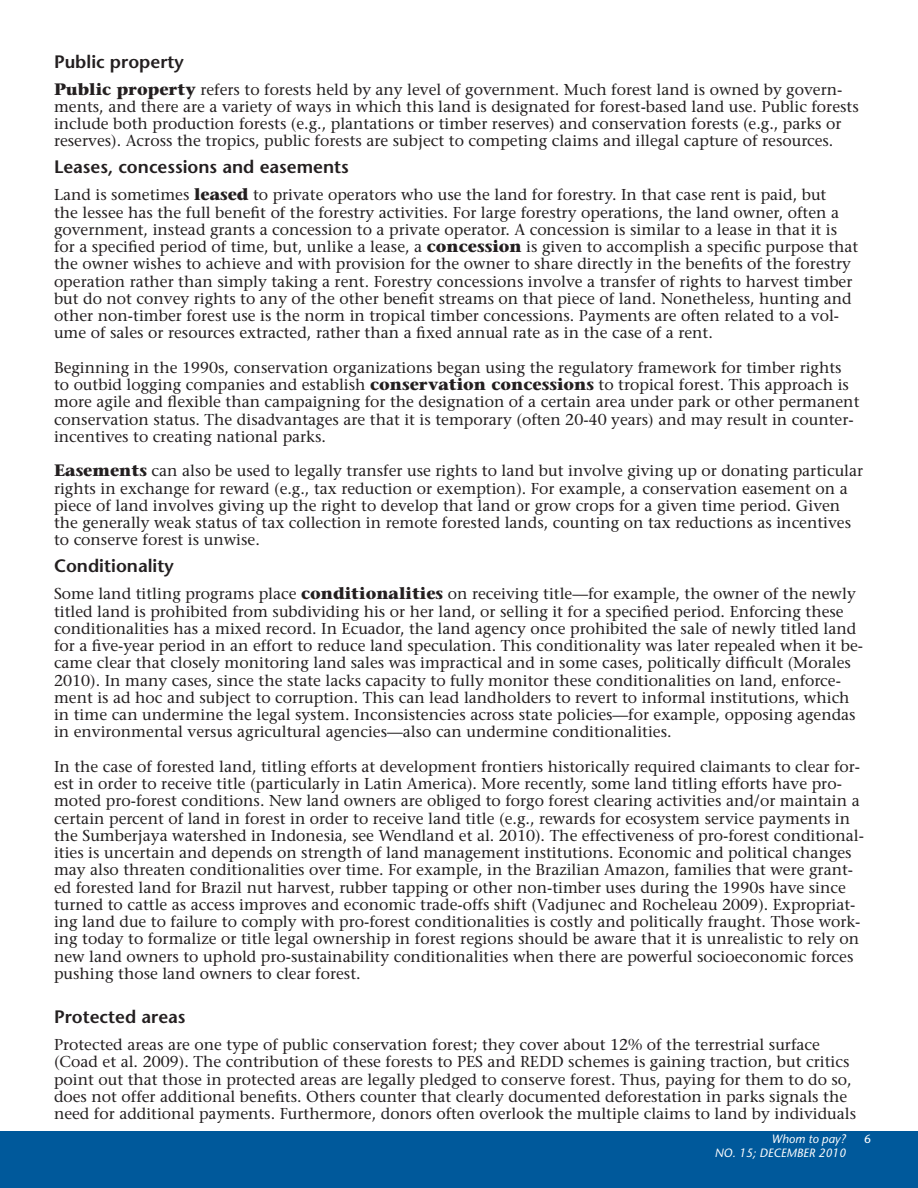
<style>
.page{position:relative;width:918px;height:1188px;background:#fff}
.page>*{position:absolute;margin:0;border:0;box-sizing:border-box;transform-origin:0 0}
.Paragraph_Style_1{font:600 18px "Stone Sans";color:#231f20}
.Paragraph_Style_1-2{font:15.75px/17.2px "Stone Serif";color:#231f20}
.t1{font:italic 12px "Stone Sans";color:#fff}
.t2{font:12px "Stone Sans";color:#fff}
.s1{font-weight:700;font-size:16.5px}
</style>
<div class="page">
<div style="left:0;top:1131px;width:918px;height:57px;background:#00599b"></div>
<p class="Paragraph_Style_1" style="left:54px;top:50px;width:131px">Public property</p>
<p class="Paragraph_Style_1-2" style="left:54px;top:80px;width:806px"><span class="s1">Public property</span> refers to forests held by any level of government. Much forest land is owned by govern&shy;ments, and there are a variety of ways in which this land is designated for forest-based land use. Public forests include both production forests (e.g., plantations or timber reserves) and conservation forests (e.g., parks or reserves). Across the tropics, public forests are subject to competing claims and illegal capture of resources.</p>
<p class="Paragraph_Style_1" style="left:54px;top:156px;width:296px">Leases, concessions and easements</p>
<p class="Paragraph_Style_1-2" style="left:54px;top:186px;width:806px">Land is sometimes <span class="s1">leased</span> to private operators who use the land for forestry. In that case rent is paid, but<br>the lessee has the full benefit of the forestry activities. For large forestry operations, the land owner, often a government, instead grants a concession to a private operator. A concession is similar to a lease in that it is for a specified period of time, but, unlike a lease, a <span class="s1">concession</span> is given to accomplish a specific purpose that the owner wishes to achieve and with provision for the owner to share directly in the benefits of the forestry operation rather than simply taking a rent. Forestry concessions involve a transfer of rights to harvest timber but do not convey rights to any of the other benefit streams on that piece of land. Nonetheless, hunting and other non-timber forest use is the norm in tropical timber concessions. Payments are often related to a vol&shy;ume of sales or resources extracted, rather than a fixed annual rate as in the case of a rent.</p>
<p class="Paragraph_Style_1-2" style="left:54px;top:359px;width:807px">Beginning in the 1990s, conservation organizations began using the regulatory framework for timber rights to outbid logging companies and establish <span class="s1">conservation concessions</span> to tropical forest. This approach is more agile and flexible than campaigning for the designation of a certain area under park or other permanent conservation status. The disadvantages are that it is temporary (often 20-40 years) and may result in counter&shy;incentives to creating national parks.</p>
<p class="Paragraph_Style_1-2" style="left:54px;top:462px;width:811px"><span class="s1">Easements</span> can also be used to legally transfer use rights to land but involve giving up or donating particular rights in exchange for reward (e.g., tax reduction or exemption). For example, a conservation easement on a piece of land involves giving up the right to develop that land or grow crops for a given time period. Given the generally weak status of tax collection in remote forested lands, counting on tax reductions as incentives to conserve forest is unwise.</p>
<p class="Paragraph_Style_1" style="left:54px;top:555px;width:121px">Conditionality</p>
<p class="Paragraph_Style_1-2" style="left:54px;top:585px;width:811px">Some land titling programs place <span class="s1">conditionalities</span> on receiving title—for example, the owner of the newly titled land is prohibited from subdividing his or her land, or selling it for a specified period. Enforcing these conditionalities has a mixed record. In Ecuador, the land agency once prohibited the sale of newly titled land for a five-year period in an effort to reduce land speculation. This conditionality was later repealed when it be&shy;came clear that closely monitoring land sales was impractical and in some cases, politically difficult (Morales 2010). In many cases, since the state lacks capacity to fully monitor these conditionalities on land, enforce&shy;ment is ad hoc and subject to corruption. This can lead landholders to revert to informal institutions, which in time can undermine the legal system. Inconsistencies across state policies—for example, opposing agendas in environmental versus agricultural agencies—also can undermine conditionalities.</p>
<p class="Paragraph_Style_1-2" style="left:54px;top:758px;width:811px">In the case of forested land, titling efforts at development frontiers historically required claimants to clear for&shy;est in order to receive title (particularly in Latin America). More recently, some land titling efforts have pro&shy;moted pro-forest conditions. New land owners are obliged to forgo forest clearing activities and/or maintain a certain percent of land in forest in order to receive land title (e.g., rewards for ecosystem service payments in the Sumberjaya watershed in Indonesia, see Wendland et al. 2010). The effectiveness of pro-forest conditional&shy;ities is uncertain and depends on strength of land management institutions. Economic and political changes may also threaten conditionalities over time. For example, in the Brazilian Amazon, families that were grant&shy;ed forested land for Brazil nut harvest, rubber tapping or other non-timber uses during the 1990s have since turned to cattle as access improves and economic trade-offs shift (Vadjunec and Rocheleau 2009). Expropriat&shy;ing land due to failure to comply with pro-forest conditionalities is costly and politically fraught. Those work&shy;ing today to formalize or title legal ownership in forest regions should be aware that it is unrealistic to rely on new land owners to uphold pro-sustainability conditionalities when there are powerful socioeconomic forces pushing those land owners to clear forest.</p>
<p class="Paragraph_Style_1" style="left:54px;top:1006px;width:133px">Protected areas</p>
<p class="Paragraph_Style_1-2" style="left:54px;top:1036px;width:804px">Protected areas are one type of public conservation forest; they cover about 12% of the terrestrial surface (Coad et al. 2009). The contribution of these forests to PES and REDD schemes is gaining traction, but critics point out that those in protected areas are legally pledged to conserve forest. Thus, paying for them to do so, does not offer additional benefits. Others counter that clearly documented deforestation in parks signals the need for additional payments. Furthermore, donors often overlook the multiple claims to land by individuals</p>
<p class="t1" style="left:772px;top:1132px;width:76px">Whom to pay?</p>
<p class="t2" style="left:864px;top:1132px;width:8px">6</p>
<p class="t1" style="left:715px;top:1145px;width:133px">NO. 15; DECEMBER 2010</p>
</div>
